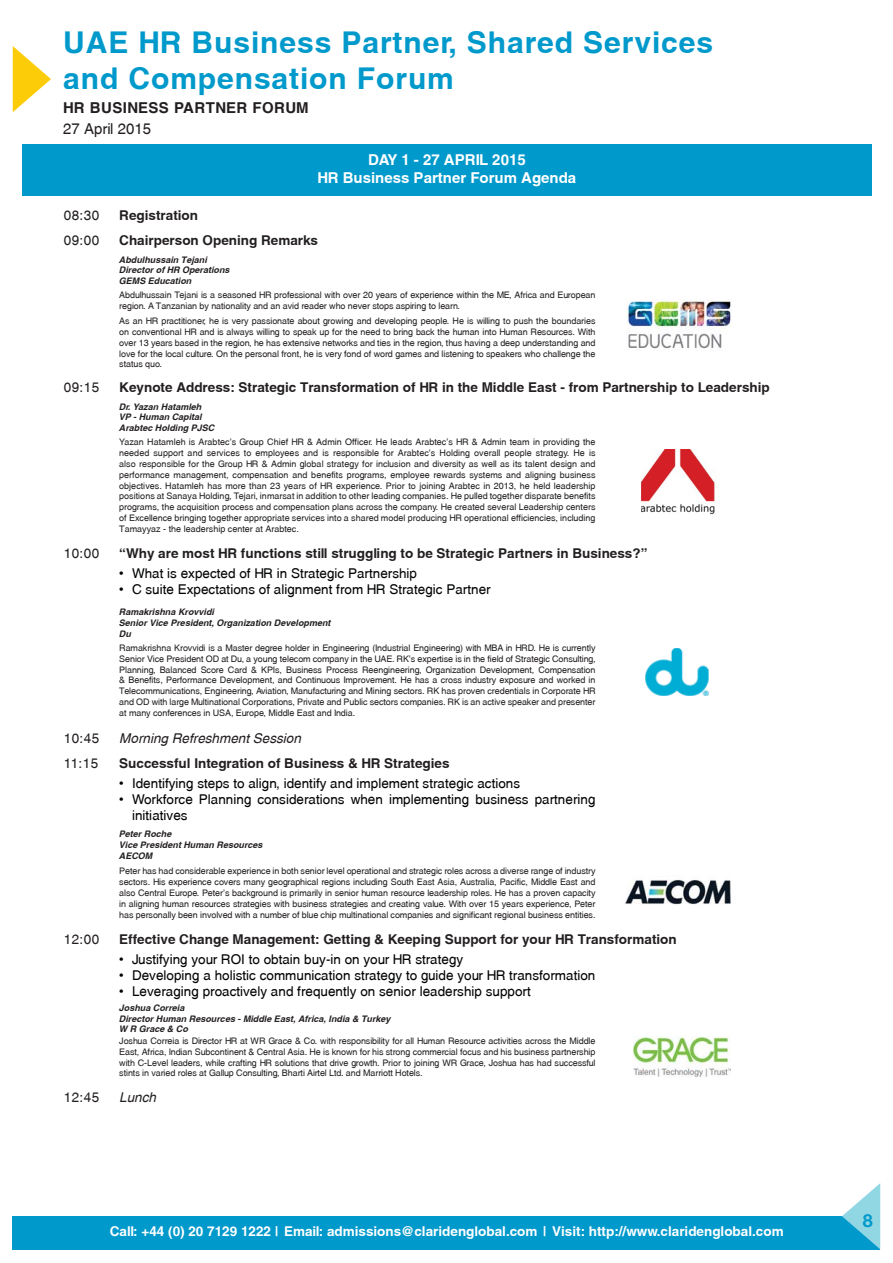
<style>
.page{position:relative;width:893px;height:1263px;background:#fff}
.page>*{position:absolute;margin:0;border:0;box-sizing:border-box;transform-origin:0 0}
.t1{font:700 30px/36px "Swansea";letter-spacing:.03em;color:#0099cb}
.t2{font:700 18px "Helvetica Neue";color:#0099cb}
.t3{font:700 15px/18px "Swansea";color:#fff;text-align:center}
.t4{font:700 15px "Swansea";letter-spacing:.03em;color:#231f20}
.t5{font:15px "Swansea";color:#231f20}
.t6{font:13.5px/15.8px "Swansea";color:#010202}
.t7{font:700 13.5px/25.5px "Swansea";color:#231f20}
.t8{font:700 13.5px "Swansea";color:#fff}
.t9{font:13.5px/25.5px "Swansea";letter-spacing:.03em;color:#231f20}
.t10{font:italic 13.5px "Swansea";color:#231f20}
.t11{font:9px/10.8px "Swansea";letter-spacing:-.01em;color:#231f20;text-align:justify}
.t12{font:italic 700 9px/10.8px "Swansea";color:#231f20}
</style>
<div class="page">
<div style="left:13px;top:1216px;width:867px;height:33px;background:#0099cb"></div>
<svg style="left:842px;top:1183px;width:38px;height:66px"></svg>
<div style="left:22px;top:144px;width:850px;height:52px;background:#0099cb"></div>
<svg style="left:13px;top:46px;width:38px;height:66px"></svg>
<img style="left:641px;top:450px;width:74px;height:65px">
<img style="left:625px;top:880px;width:106px;height:25px">
<img style="left:626px;top:299px;width:106px;height:50px">
<img style="left:645px;top:648px;width:64px;height:48px">
<img style="left:633px;top:1036px;width:98px;height:41px">
<h1 class="t1" style="left:63px;top:27px;width:651px">UAE HR Business Partner, Shared Services and Compensation Forum</h1>
<h3 class="t4" style="left:63px;top:102px;width:247px">HR BUSINESS PARTNER FORUM</h3>
<h3 class="t5" style="left:63px;top:123px;width:89px">27 April 2015</h3>
<h3 class="t3" style="left:318px;top:153px;width:260px">DAY 1 - 27 APRIL 2015<br>HR Business Partner Forum Agenda</h3>
<h3 class="t9" style="left:64px;top:204px;width:37px">08:30<br>09:00</h3>
<h3 class="t7" style="left:119px;top:204px;width:200px">Registration<br>Chairperson Opening Remarks</h3>
<p class="t12" style="left:119px;top:255px;width:112px">Abdulhussain Tejani<br>Director of HR Operations<br>GEMS Education</p>
<p class="t11" style="left:119px;top:291px;width:478px">Abdulhussain Tejani is a seasoned HR professional with over 20 years of experience within the ME, Africa and European region. A Tanzanian by nationality and an avid reader who never stops aspiring to learn.</p>
<p class="t11" style="left:119px;top:317px;width:478px">As an HR practitioner, he is very passionate about growing and developing people. He is willing to push the boundaries on conventional HR and is always willing to speak up for the need to bring back the human into Human Resources. With over 13 years based in the region, he has extensive networks and ties in the region, thus having a deep understanding and love for the local culture. On the personal front, he is very fond of word games and listening to speakers who challenge the status quo.</p>
<h3 class="t9" style="left:64px;top:376px;width:37px">09:15</h3>
<h3 class="t7" style="left:119px;top:376px;width:652px">Keynote Address: Strategic Transformation of HR in the Middle East - from Partnership to Leadership</h3>
<p class="t12" style="left:119px;top:402px;width:97px">Dr. Yazan Hatamleh<br>VP - Human Capital<br>Arabtec Holding PJSC</p>
<p class="t11" style="left:119px;top:438px;width:478px">Yazan Hatamleh is Arabtec’s Group Chief HR &amp; Admin Officer. He leads Arabtec’s HR &amp; Admin team in providing the needed support and services to employees and is responsible for Arabtec’s Holding overall people strategy. He is also responsible for the Group HR &amp; Admin global strategy for inclusion and diversity as well as its talent design and performance management, compensation and benefits programs, employee rewards systems and aligning business objectives. Hatamleh has more than 23 years of HR experience. Prior to joining Arabtec in 2013, he held leadership positions at Sanaya Holding, Tejari, inmarsat in addition to other leading companies. He pulled together disparate benefits programs, the acquisition process and compensation plans across the company. He created several Leadership centers of Excellence bringing together appropriate services into a shared model producing HR operational efficiencies, including Tamayyaz - the leadership center at Arabtec.</p>
<h3 class="t9" style="left:64px;top:541px;width:37px">10:00</h3>
<h3 class="t7" style="left:119px;top:541px;width:530px">“Why are most HR functions still struggling to be Strategic Partners in Business?”</h3>
<h3 class="t6" style="left:119px;top:567px;width:299px">• What is expected of HR in Strategic Partnership</h3>
<h3 class="t6" style="left:119px;top:582px;width:373px">• C suite Expectations of alignment from HR Strategic Partner</h3>
<p class="t12" style="left:119px;top:607px;width:213px">Ramakrishna Krovvidi<br>Senior Vice President, Organization Development<br>Du</p>
<p class="t11" style="left:119px;top:643px;width:478px">Ramakrishna Krovvidi is a Master degree holder in Engineering (Industrial Engineering) with MBA in HRD. He is currently Senior Vice President OD at Du, a young telecom company in the UAE. RK’s expertise is in the field of Strategic Consulting, Planning, Balanced Score Card &amp; KPIs, Business Process Reengineering, Organization Development, Compensation &amp; Benefits, Performance Development, and Continuous Improvement. He has a cross industry exposure and worked in Telecommunications, Engineering, Aviation, Manufacturing and Mining sectors. RK has proven credentials in Corporate HR and OD with large Multinational Corporations, Private and Public sectors companies. RK is an active speaker and presenter at many conferences in USA, Europe, Middle East and India.</p>
<h3 class="t9" style="left:64px;top:727px;width:37px">10:45</h3>
<h3 class="t10" style="left:119px;top:733px;width:183px">Morning Refreshment Session</h3>
<h3 class="t9" style="left:64px;top:751px;width:36px">11:15</h3>
<h3 class="t7" style="left:119px;top:751px;width:332px">Successful Integration of Business &amp; HR Strategies</h3>
<h3 class="t6" style="left:119px;top:777px;width:402px">• Identifying steps to align, identify and implement strategic actions</h3>
<h3 class="t6" style="left:132px;top:792px;width:465px;text-indent:-13px">• Workforce Planning considerations when implementing business partnering initiatives</h3>
<p class="t12" style="left:119px;top:829px;width:145px">Peter Roche<br>Vice President Human Resources<br>AECOM</p>
<p class="t11" style="left:119px;top:867px;width:478px">Peter has had considerable experience in both senior level operational and strategic roles across a diverse range of industry sectors. His experience covers many geographical regions including South East Asia, Australia, Pacific, Middle East and also Central Europe. Peter’s background is primarily in senior human resource leadership roles. He has a proven capacity in aligning human resources strategies with business strategies and creating value. With over 15 years experience, Peter has personally been involved with a number of blue chip multinational companies and significant regional business entities.</p>
<h3 class="t9" style="left:64px;top:927px;width:37px">12:00</h3>
<h3 class="t7" style="left:119px;top:927px;width:559px">Effective Change Management: Getting &amp; Keeping Support for your HR Transformation</h3>
<h3 class="t6" style="left:119px;top:953px;width:346px">• Justifying your ROI to obtain buy-in on your HR strategy</h3>
<h3 class="t6" style="left:119px;top:969px;width:478px">• Developing a holistic communication strategy to guide your HR transformation</h3>
<h3 class="t6" style="left:119px;top:984px;width:413px">• Leveraging proactively and frequently on senior leadership support</h3>
<p class="t12" style="left:119px;top:1003px;width:273px">Joshua Correia<br>Director Human Resources - Middle East, Africa, India &amp; Turkey<br>W R Grace &amp; Co</p>
<h3 class="t9" style="left:64px;top:1086px;width:37px">12:45</h3>
<p class="t11" style="left:119px;top:1036px;width:478px">Joshua Correia is Director HR at WR Grace &amp; Co. with responsibility for all Human Resource activities across the Middle East, Africa, Indian Subcontinent &amp; Central Asia. He is known for his strong commercial focus and his business partnership with C-Level leaders, while crafting HR solutions that drive growth. Prior to joining WR Grace, Joshua has had successful stints in varied roles at Gallup Consulting, Bharti Airtel Ltd. and Marriott Hotels.</p>
<h3 class="t10" style="left:119px;top:1092px;width:38px">Lunch</h3>
<h3 class="t8" style="left:110px;top:1226px;width:675px">Call: +44 (0) 20 7129 1222 | Email: admissions@claridenglobal.com | Visit: http://www.claridenglobal.com</h3>
<h2 class="t2" style="left:863px;top:1214px;width:12px">8</h2>
</div>
